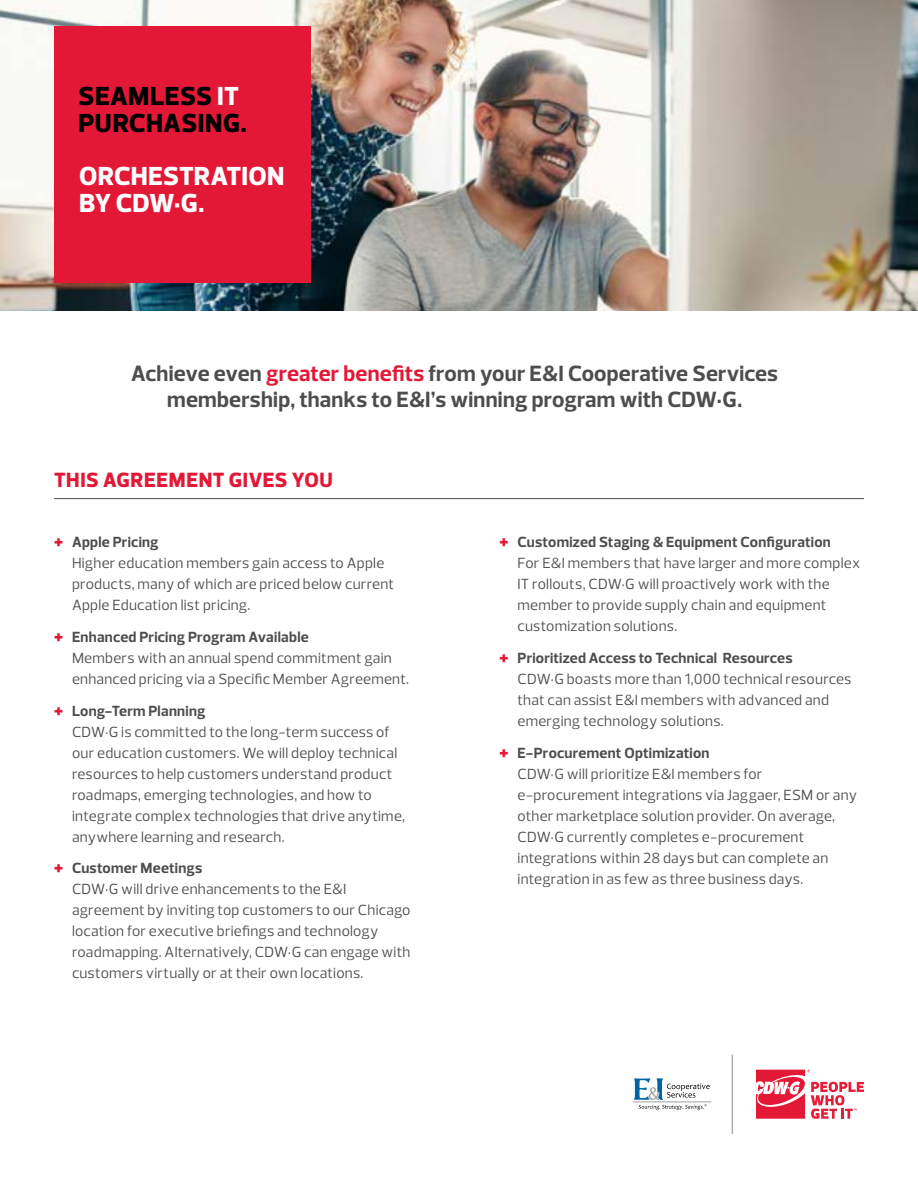
<style>
.page{position:relative;width:918px;height:1188px;background:#fff}
.page>*{position:absolute;margin:0;border:0;box-sizing:border-box;transform-origin:0 0}
.t1{font:800 26.55px/26.5px "Prelo";letter-spacing:.015em;color:#000}
.t2{font:800 26.55px/26.5px "Prelo";color:#fff}
.t3{font:700 22.5px/25.5px "Prelo";letter-spacing:.005em;color:#4d4d4f;text-align:center}
.t4{font:800 21px "Prelo";letter-spacing:.025em;color:#e31837}
.t5{font:15px/21px "Prelo";letter-spacing:.015em;color:#4d4d4f}
.s1{color:#fff}
.s2{color:#e31837}
.s3{font-weight:900;font-size:18px;color:#e31837}
.s4{font-weight:700}
</style>
<div class="page">
<img style="left:0;top:0;width:918px;height:310px">
<div style="left:55px;top:27px;width:256px;height:256px;background:#e31837"></div>
<hr style="left:54px;top:498px;width:810px;height:1px;background:#4d4d4f">
<hr style="left:732px;top:1055px;width:1px;height:79px;background:#838c94">
<svg style="left:756px;top:1070px;width:108px;height:49px"></svg>
<hr style="left:633px;top:1102px;width:78px;height:1px;background:#9fa1a4">
<svg style="left:634px;top:1078px;width:76px;height:32px"></svg>
<h1 class="t1" style="left:79px;top:83px;width:170px">SEAMLESS <span class="s1">IT<br></span>PURCHASING.</h1>
<h1 class="t2" style="left:79px;top:163px;width:207px">ORCHESTRATION<br>BY CDW•G.</h1>
<h2 class="t3" style="left:131px;top:361px;width:648px">Achieve even <span class="s2">greater benefits</span> from your E&amp;I Cooperative Services membership, thanks to E&amp;I’s winning program with CDW•G.</h2>
<h3 class="t4" style="left:54px;top:467px;width:280px">THIS AGREEMENT GIVES YOU</h3>
<p class="t5" style="left:72px;top:532px;width:324px;text-indent:-18px"><span class="s3">+</span> <span class="s4">Apple Pricing<br></span>Higher education members gain access to Apple products, many of which are priced below current Apple Education list pricing.</p>
<p class="t5" style="left:72px;top:626px;width:339px;text-indent:-18px"><span class="s3">+</span> <span class="s4">Enhanced Pricing Program Available<br></span>Members with an annual spend commitment gain enhanced pricing via a Specific Member Agreement.</p>
<p class="t5" style="left:72px;top:700px;width:335px;text-indent:-18px"><span class="s3">+</span> <span class="s4">Long-Term Planning<br></span>CDW•G is committed to the long-term success of our education customers. We will deploy technical resources to help customers understand product roadmaps, emerging technologies, and how to integrate complex technologies that drive anytime, anywhere learning and research.</p>
<p class="t5" style="left:72px;top:858px;width:340px;text-indent:-18px"><span class="s3">+</span> <span class="s4">Customer Meetings<br></span>CDW•G will drive enhancements to the E&amp;I agreement by inviting top customers to our Chicago location for executive briefings and technology roadmapping. Alternatively, CDW•G can engage with customers virtually or at their own locations.</p>
<p class="t5" style="left:518px;top:532px;width:344px;text-indent:-18px"><span class="s3">+</span> <span class="s4">Customized Staging &amp; Equipment Configuration<br></span>For E&amp;I members that have larger and more complex IT rollouts, CDW•G will proactively work with the member to provide supply chain and equipment customization solutions.</p>
<p class="t5" style="left:518px;top:647px;width:335px;text-indent:-18px"><span class="s3">+</span> <span class="s4">Prioritized Access to Technical Resources<br></span>CDW•G boasts more than 1,000 technical resources that can assist E&amp;I members with advanced and emerging technology solutions.</p>
<p class="t5" style="left:518px;top:742px;width:341px;text-indent:-18px"><span class="s3">+</span> <span class="s4">E-Procurement Optimization<br></span>CDW•G will prioritize E&amp;I members for e-procurement integrations via Jaggaer, ESM or any other marketplace solution provider. On average, CDW•G currently completes e-procurement integrations within 28 days but can complete an integration in as few as three business days.</p>
</div>
